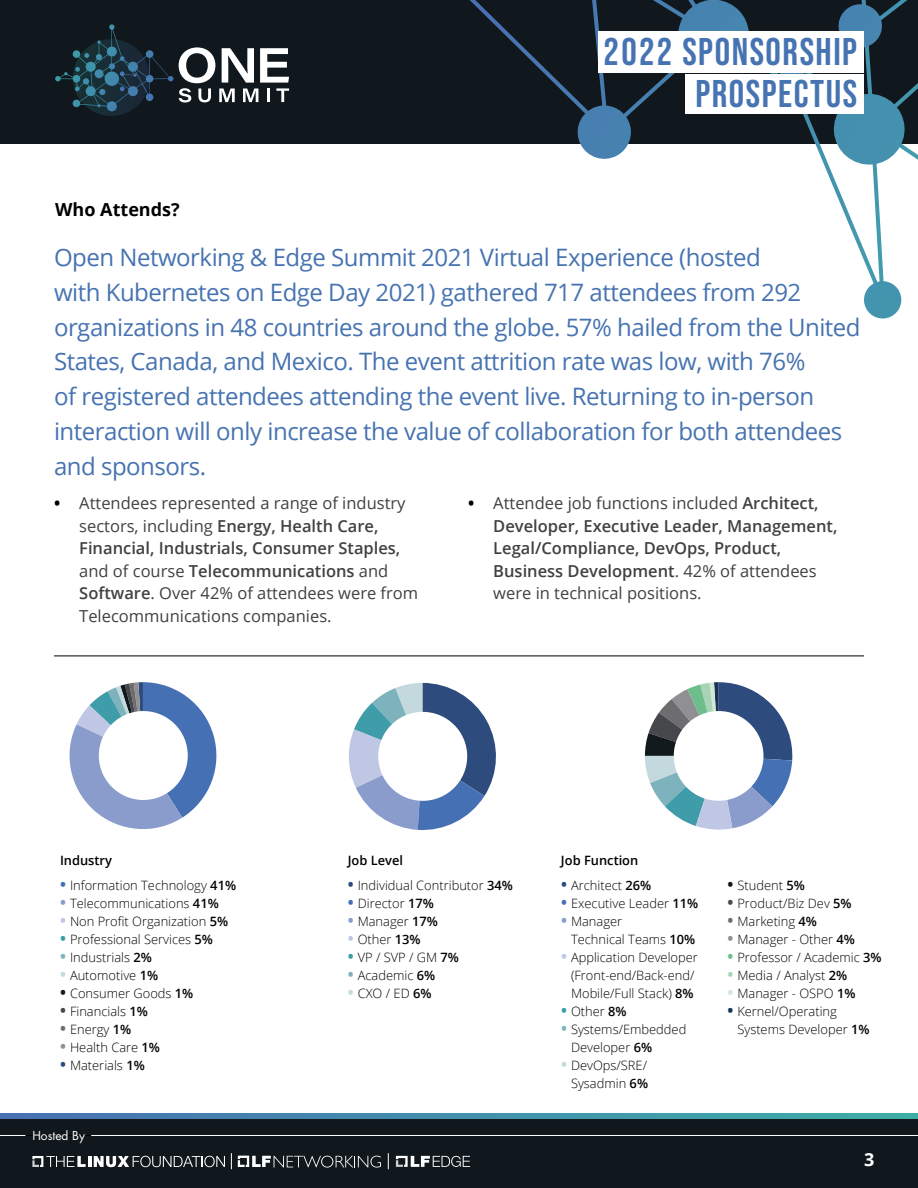
<style>
.page{position:relative;width:918px;height:1188px;background:#11181d}
.page>*{position:absolute;margin:0;border:0;box-sizing:border-box;transform-origin:0 0}
.t1{font:38.55px/42.3px "Bebas Neue";letter-spacing:.04em;color:#4673b1;text-align:right}
.t2{font:24px/34.8px "Open Sans";letter-spacing:-.02em;color:#4673b1}
.t3{font:700 18px "Open Sans";color:#000}
.t4{font:700 18px "Open Sans";color:#fff}
.t5{font:16.5px/22.5px "Open Sans";color:#414042}
.t6{font:600 16.5px/22.5px "Open Sans";color:#414042}
.t7{font:300 12.9px/18px "Open Sans";color:#000}
.t8{font:600 12.9px "Open Sans";color:#000}
.t9{font:12px "Futura Std";color:#fff}
.s1{font-weight:700;color:#000}
.s2{font-weight:600}
.s3{font-weight:400}
.s4{font-weight:700;font-size:15.75px;color:#4370b4}
.s5{font-weight:700;font-size:15.75px;color:#899cce}
.s6{font-weight:700;font-size:15.75px;color:#bec7e5}
.s7{font-weight:700;font-size:15.75px;color:#3e9daa}
.s8{font-weight:700;font-size:15.75px;color:#7fb4bf}
.s9{font-weight:700;font-size:15.75px;color:#c5dae0}
.s10{font-weight:700;font-size:15.75px;color:#12181c}
.s11{font-weight:700;font-size:15.75px;color:#46484b}
.s12{font-weight:700;font-size:15.75px;color:#6c6c6f}
.s13{font-weight:700;font-size:15.75px;color:#908e91}
.s14{font-weight:700;font-size:15.75px;color:#2c4c7e}
.s15{font-weight:700;font-size:15.75px;color:#6cbf8d}
.s16{font-weight:700;font-size:15.75px;color:#a8d6b5}
.s17{font-weight:700;font-size:15.75px;color:#d1e8d7}
.s18{font-weight:700;font-size:15.75px;color:#19325b}
</style>
<div class="page">
<div style="left:0;top:144px;width:918px;height:971px;background:#fff"></div>
<svg style="left:470px;top:0;width:448px;height:281px"></svg>
<svg style="left:677px;top:0;width:73px;height:32px"></svg>
<svg style="left:832px;top:94px;width:74px;height:72px"></svg>
<svg style="left:577px;top:106px;width:55px;height:54px"></svg>
<svg style="left:864px;top:281px;width:38px;height:38px"></svg>
<svg style="left:838px;top:4px;width:45px;height:45px"></svg>
<svg style="left:776px;top:73px;width:34px;height:1px"></svg>
<hr style="left:0;top:1135px;width:422px;height:1px;background:#000">
<svg style="left:0;top:1135px;width:26px;height:1px"></svg>
<hr style="left:91px;top:1135px;width:827px;height:1px;background:#fff">
<div style="left:598px;top:32px;width:266px;height:41px;background:#fff"></div>
<div style="left:686px;top:74px;width:178px;height:40px;background:#fff"></div>
<svg style="left:0;top:1113px;width:918px;height:6px;background:#428fac"></svg>
<svg style="left:32px;top:1156px;width:193px;height:11px"></svg>
<svg style="left:238px;top:1156px;width:143px;height:12px"></svg>
<svg style="left:231px;top:1153px;width:1px;height:16px"></svg>
<svg style="left:396px;top:1156px;width:74px;height:11px"></svg>
<svg style="left:388px;top:1153px;width:1px;height:16px"></svg>
<svg style="left:179px;top:47px;width:110px;height:55px"></svg>
<div style="left:73px;top:39px;width:77px;height:77px;background:#182c35;border-radius:38px"></div>
<svg style="left:55px;top:24px;width:118px;height:87px"></svg>
<hr style="left:54px;top:656px;width:810px;height:1px;background:#000">
<svg style="left:69px;top:682px;width:148px;height:147px"></svg>
<div style="left:99px;top:711px;width:89px;height:89px;background:#fff;border-radius:50%"></div>
<svg style="left:348px;top:683px;width:148px;height:147px"></svg>
<div style="left:378px;top:712px;width:89px;height:89px;background:#fff;border-radius:50%"></div>
<svg style="left:645px;top:682px;width:148px;height:148px"></svg>
<div style="left:674px;top:711px;width:89px;height:90px;background:#fff;border-radius:50%"></div>
<h3 class="t3" style="left:55px;top:196px;width:126px">Who Attends?</h3>
<h1 class="t1" style="left:604px;top:30px;width:255px">2022 SPONSORSHIP<br>PROSPECTUS</h1>
<p class="t2" style="left:54px;top:239px;width:808px">Open Networking &amp; Edge Summit 2021 Virtual Experience (hosted<br>with Kubernetes on Edge Day 2021) gathered 717 attendees from 292 organizations in 48 countries around the globe. 57% hailed from the United States, Canada, and Mexico. The event attrition rate was low, with 76%<br>of registered attendees attending the event live. Returning to in-person interaction will only increase the value of collaboration for both attendees and sponsors.</p>
<p class="t5" style="left:79px;top:491px;width:340px;text-indent:-25px"><span class="s1">•</span> Attendees represented a range of industry sectors, including <span class="s2">Energy, Health Care, Financial, Industrials, Consumer Staples, </span>and of course <span class="s2">Telecommunications</span> and <span class="s2">Software</span>. Over 42% of attendees were from Telecommunications companies.</p>
<p class="t6" style="left:493px;top:492px;width:346px;text-indent:-25px"><span class="s1">•</span> <span class="s3">Attendee job functions included</span> Architect, Developer, Executive Leader, Management, Legal/Compliance, DevOps, Product, Business Development<span class="s3">. 42% of attendees were in technical positions.</span></p>
<p class="t8" style="left:60px;top:852px;width:54px">Industry</p>
<p class="t7" style="left:60px;top:876px;width:178px"><span class="s4">•</span> Information Technology <span class="s2">41%</span></p>
<p class="t7" style="left:60px;top:894px;width:160px"><span class="s5">•</span> Telecommunications <span class="s2">41%</span></p>
<p class="t7" style="left:60px;top:912px;width:170px"><span class="s6">•</span> Non Profit Organization <span class="s2">5%</span></p>
<p class="t7" style="left:60px;top:930px;width:155px"><span class="s7">•</span> Professional Services <span class="s2">5%</span></p>
<p class="t7" style="left:60px;top:948px;width:93px"><span class="s8">•</span> Industrials <span class="s2">2%</span></p>
<p class="t7" style="left:60px;top:966px;width:100px"><span class="s9">•</span> Automotive <span class="s2">1%</span></p>
<p class="t7" style="left:60px;top:984px;width:135px"><span class="s10">•</span> Consumer Goods <span class="s2">1%</span></p>
<p class="t7" style="left:60px;top:1002px;width:89px"><span class="s11">•</span> Financials <span class="s2">1%</span></p>
<p class="t7" style="left:60px;top:1020px;width:73px"><span class="s12">•</span> Energy <span class="s2">1%</span></p>
<p class="t7" style="left:60px;top:1038px;width:102px"><span class="s13">•</span> Health Care <span class="s2">1%</span></p>
<p class="t7" style="left:60px;top:1056px;width:86px"><span class="s14">•</span> Materials <span class="s2">1%</span></p>
<p class="t9" style="left:32px;top:1128px;width:54px">Hosted By</p>
<p class="t8" style="left:348px;top:852px;width:57px">Job Level</p>
<p class="t7" style="left:348px;top:876px;width:167px"><span class="s14">•</span> Individual Contributor <span class="s2">34%</span></p>
<p class="t7" style="left:348px;top:894px;width:88px"><span class="s4">•</span> Director <span class="s2">17%</span></p>
<p class="t7" style="left:348px;top:912px;width:92px"><span class="s5">•</span> Manager <span class="s2">17%</span></p>
<p class="t7" style="left:348px;top:930px;width:74px"><span class="s6">•</span> Other <span class="s2">13%</span></p>
<p class="t7" style="left:348px;top:948px;width:113px"><span class="s7">•</span> VP / SVP / GM <span class="s2">7%</span></p>
<p class="t7" style="left:348px;top:966px;width:89px"><span class="s8">•</span> Academic <span class="s2">6%</span></p>
<p class="t7" style="left:348px;top:984px;width:85px"><span class="s9">•</span> CXO / ED <span class="s2">6%</span></p>
<p class="t8" style="left:561px;top:852px;width:79px">Job Function</p>
<p class="t7" style="left:561px;top:876px;width:92px"><span class="s14">•</span> Architect <span class="s2">26%</span></p>
<p class="t7" style="left:561px;top:894px;width:139px"><span class="s4">•</span> Executive Leader <span class="s2">11%</span></p>
<p class="t7" style="left:571px;top:912px;width:126px;text-indent:-10px"><span class="s5">•</span> Manager<br>Technical Teams <span class="s2">10%</span></p>
<p class="t7" style="left:561px;top:948px;width:138px;text-align:center"><span class="s6">•</span> Application Developer (Front-end/Back-end/<br>Mobile/Full Stack) <span class="s2">8%</span></p>
<p class="t7" style="left:561px;top:1002px;width:67px"><span class="s7">•</span> Other <span class="s2">8%</span></p>
<p class="t7" style="left:571px;top:1020px;width:117px;text-indent:-10px"><span class="s8">•</span> Systems/Embedded<br>Developer <span class="s2">6%</span></p>
<p class="t7" style="left:561px;top:1056px;width:89px;text-align:right"><span class="s9">•</span> DevOps/SRE/<br>Sysadmin <span class="s2">6%</span></p>
<p class="t7" style="left:727px;top:876px;width:79px"><span class="s10">•</span> Student <span class="s2">5%</span></p>
<p class="t7" style="left:727px;top:894px;width:126px"><span class="s11">•</span> Product/Biz Dev <span class="s2">5%</span></p>
<p class="t7" style="left:727px;top:912px;width:91px"><span class="s12">•</span> Marketing <span class="s2">4%</span></p>
<p class="t7" style="left:727px;top:930px;width:129px"><span class="s13">•</span> Manager - Other <span class="s2">4%</span></p>
<p class="t7" style="left:727px;top:948px;width:156px"><span class="s15">•</span> Professor / Academic <span class="s2">3%</span></p>
<p class="t7" style="left:727px;top:966px;width:121px"><span class="s16">•</span> Media / Analyst <span class="s2">2%</span></p>
<p class="t7" style="left:727px;top:984px;width:130px"><span class="s17">•</span> Manager - OSPO <span class="s2">1%</span></p>
<p class="t7" style="left:737px;top:1002px;width:134px;text-indent:-10px"><span class="s18">•</span> Kernel/Operating<br>Systems Developer <span class="s2">1%</span></p>
<h3 class="t4" style="left:864px;top:1147px;width:12px">3</h3>
</div>
